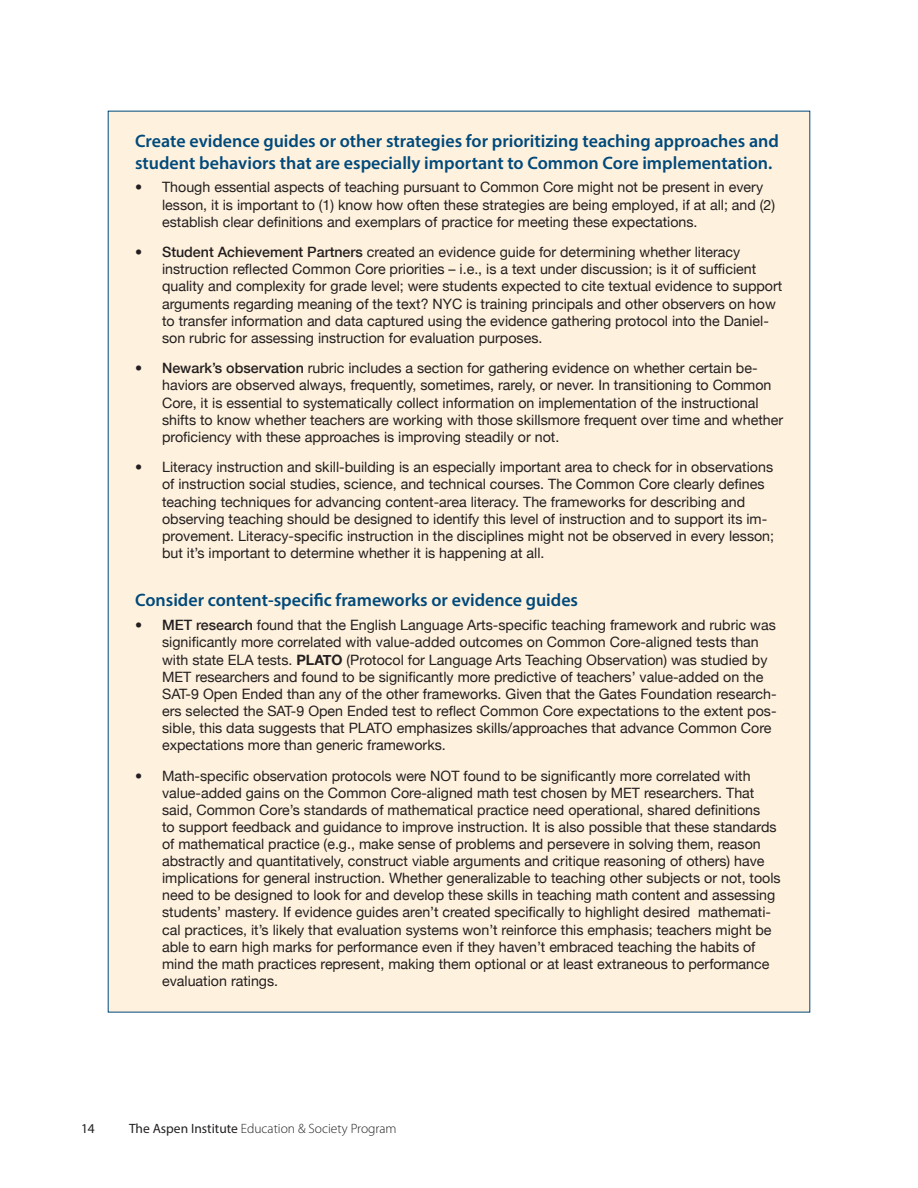
<style>
.page{position:relative;width:918px;height:1188px;background:#fff}
.page>*{position:absolute;margin:0;border:0;box-sizing:border-box;transform-origin:0 0}
.Subhead_ONE{font:600 18px/21.6px "Myriad Pro";color:#00497b}
.t1{font:14.25px/17.1px "Helvetica Neue";color:#231f20}
.t2{font:300 13.5px "Myriad Pro";color:#231f20}
.t3{font:13.5px "Myriad Pro";color:#231f20}
.s1{font-weight:500}
.s2{font-weight:700}
.s3{font-weight:400}
</style>
<div class="page">
<div style="left:108px;top:111px;width:702px;height:901px;background:#fef1dd"></div>
<p class="Subhead_ONE" style="left:135px;top:130px;width:645px">Create evidence guides or other strategies for prioritizing teaching approaches and student behaviors that are especially important to Common Core implementation.</p>
<p class="t1" style="left:162px;top:179px;width:615px;text-indent:-27px">• Though essential aspects of teaching pursuant to Common Core might not be present in every lesson, it is important to (1) know how often these strategies are being employed, if at all; and (2) establish clear definitions and exemplars of practice for meeting these expectations.</p>
<p class="t1" style="left:162px;top:243px;width:622px;text-indent:-27px"><span class="s1">• Student Achievement Partners</span> created an evidence guide for determining whether literacy instruction reflected Common Core priorities – i.e., is a text under discussion; is it of sufficient quality and complexity for grade level; were students expected to cite textual evidence to support arguments regarding meaning of the text? NYC is training principals and other observers on how to transfer information and data captured using the evidence gathering protocol into the Daniel&shy;son rubric for assessing instruction for evaluation purposes.</p>
<p class="t1" style="left:162px;top:360px;width:623px;text-indent:-27px"><span class="s1">• Newark’s observation</span> rubric includes a section for gathering evidence on whether certain be&shy;haviors are observed always, frequently, sometimes, rarely, or never. In transitioning to Common Core, it is essential to systematically collect information on implementation of the instructional shifts to know whether teachers are working with those skillsmore frequent over time and whether proficiency with these approaches is improving steadily or not.</p>
<p class="t1" style="left:162px;top:459px;width:614px;text-indent:-27px">• Literacy instruction and skill-building is an especially important area to check for in observations of instruction social studies, science, and technical courses. The Common Core clearly defines teaching techniques for advancing content-area literacy. The frameworks for describing and observing teaching should be designed to identify this level of instruction and to support its im&shy;provement. Literacy-specific instruction in the disciplines might not be observed in every lesson; but it’s important to determine whether it is happening at all.</p>
<p class="Subhead_ONE" style="left:135px;top:589px;width:445px">Consider content-specific frameworks or evidence guides</p>
<p class="t1" style="left:162px;top:616px;width:616px;text-indent:-27px"><span class="s1">• MET research</span> found that the English Language Arts-specific teaching framework and rubric was significantly more correlated with value-added outcomes on Common Core-aligned tests than with state ELA tests. <span class="s2">PLATO</span> (Protocol for Language Arts Teaching Observation) was studied by MET researchers and found to be significantly more predictive of teachers’ value-added on the SAT-9 Open Ended than any of the other frameworks. Given that the Gates Foundation research&shy;ers selected the SAT-9 Open Ended test to reflect Common Core expectations to the extent pos&shy;sible, this data suggests that PLATO emphasizes skills/approaches that advance Common Core expectations more than generic frameworks.</p>
<p class="t1" style="left:162px;top:767px;width:620px;text-indent:-27px">• Math-specific observation protocols were NOT found to be significantly more correlated with value-added gains on the Common Core-aligned math test chosen by MET researchers. That said, Common Core’s standards of mathematical practice need operational, shared definitions<br>to support feedback and guidance to improve instruction. It is also possible that these standards of mathematical practice (e.g., make sense of problems and persevere in solving them, reason abstractly and quantitatively, construct viable arguments and critique reasoning of others) have implications for general instruction. Whether generalizable to teaching other subjects or not, tools need to be designed to look for and develop these skills in teaching math content and assessing students’ mastery. If evidence guides aren’t created specifically to highlight desired mathemati&shy;cal practices, it’s likely that evaluation systems won’t reinforce this emphasis; teachers might be able to earn high marks for performance even if they haven’t embraced teaching the habits of mind the math practices represent, making them optional or at least extraneous to performance evaluation ratings.</p>
<p class="t3" style="left:81px;top:1120px;width:15px">14</p>
<p class="t2" style="left:129px;top:1120px;width:269px"><span class="s3">The Aspen Institute</span> Education &amp; Society Program</p>
</div>
